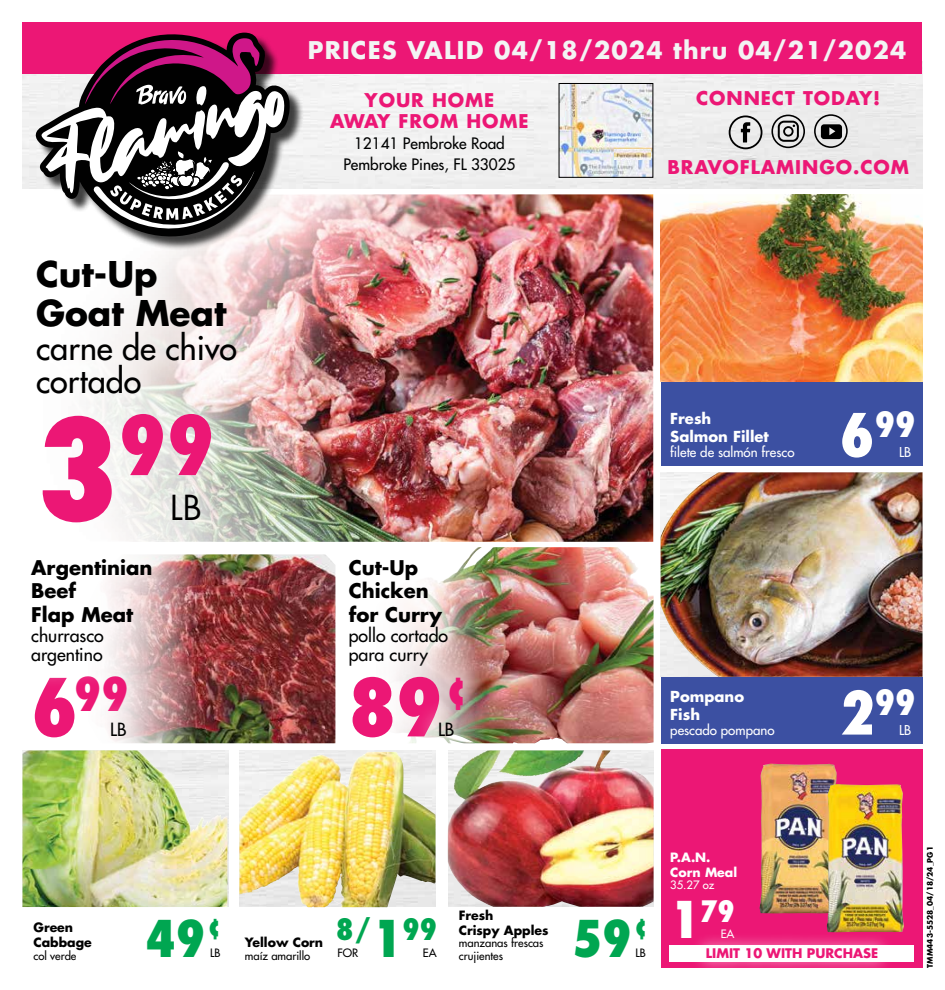
<style>
.page{position:relative;width:945px;height:990px;background:#fff}
.page>*{position:absolute;margin:0;border:0;box-sizing:border-box;transform-origin:0 0}
.t1{font:800 condensed 79.62px "Futura Std";color:#ec1775}
.t2{font:800 condensed 77.62px "Futura Std";color:#ec1775}
.t3{font:800 condensed 49.25px "Futura Std";color:#00a651}
.t4{font:800 condensed 45.25px "Futura Std";color:#ec1775}
.t5{font:700 34.5px/39px "Futura Std";color:#000}
.t6{font:800 condensed 34px "Futura Std";color:#fff}
.t7{font:33.5px "Futura Std";color:#000}
.t8{font:500 32.5px/33.4px "Futura Std";color:#000}
.t9{font:800 condensed 28.75px "Futura Std";color:#00a651}
.t10{font:800 condensed 28.75px "Futura Std";color:#fff}
.t11{font:700 23.75px "Futura Std";letter-spacing:.05em;color:#f3f4f4}
.t12{font:700 19.62px/23.6px "Futura Std";color:#000}
.t13{font:700 18.5px/20.5px "Futura Std";letter-spacing:.05em;color:#ec1775;text-align:center}
.t14{font:500 17.75px/19.6px "Futura Std";color:#000}
.t15{font:500 15.38px/20.5px "Futura Std";color:#000101;text-align:center}
.t16{font:700 14.75px/17.8px "Futura Std";color:#fff}
.t17{font:500 13.25px "Futura Std";color:#fff}
.t18{font:700 12.88px "Futura Std";color:#ec1775}
.t19{font:700 12.5px/15px "Futura Std";color:#000}
.t20{font:700 12.5px/15px "Futura Std";color:#fff}
.t21{font:500 11.25px "Futura Std";color:#000}
.t22{font:500 11.25px "Futura Std";color:#fff}
.t23{font:700 7.5px "Futura Std";color:#000}
.s1{font-size:136.62px}
.s2{font-size:77.62px}
.s3{font-size:58.25px}
.s4{font-size:49.25px}
</style>
<div class="page">
<div style="left:661px;top:472px;width:261px;height:271px;background:#3c50a2"></div>
<img style="left:661px;top:472px;width:261px;height:205px">
<div style="left:661px;top:194px;width:261px;height:271px;background:#3c50a2"></div>
<div style="left:661px;top:749px;width:261px;height:219px;background:#ec1775"></div>
<div style="left:670px;top:945px;width:244px;height:16px;background:#fff"></div>
<img style="left:237px;top:194px;width:416px;height:348px">
<img style="left:661px;top:194px;width:261px;height:188px">
<div style="left:22px;top:74px;width:900px;height:115px;background:#efefef"></div>
<div style="left:22px;top:22px;width:900px;height:52px;background:#ec1775"></div>
<img style="left:561px;top:85px;width:90px;height:91px">
<img style="left:565px;top:85px;width:10px;height:34px">
<img style="left:614px;top:150px;width:37px;height:10px">
<div style="left:559px;top:83px;width:94px;height:95px;border:1px solid #000"></div>
<svg style="left:729px;top:115px;width:33px;height:34px"></svg>
<svg style="left:771px;top:115px;width:34px;height:33px"></svg>
<svg style="left:821px;top:124px;width:21px;height:15px"></svg>
<div style="left:814px;top:114px;width:34px;height:34px;border:2px solid #000;border-radius:50%"></div>
<div style="left:38px;top:34px;width:266px;height:217px;background:#000;opacity:.75"></div>
<svg style="left:35px;top:32px;width:255px;height:212px"></svg>
<svg style="left:38px;top:33px;width:249px;height:199px"></svg>
<div style="left:11px;top:235px;width:251px;height:184px;background:#fff;opacity:.44"></div>
<div style="left:16px;top:388px;width:221px;height:161px;background:#fff;opacity:.44"></div>
<div style="left:146px;top:469px;width:80px;height:78px;background:#fff;opacity:.44"></div>
<img style="left:22px;top:750px;width:205px;height:157px">
<img style="left:448px;top:750px;width:206px;height:157px">
<img style="left:239px;top:750px;width:197px;height:157px">
<img style="left:760px;top:764px;width:77px;height:150px">
<img style="left:827px;top:784px;width:77px;height:148px">
<img style="left:153px;top:554px;width:173px;height:189px">
<img style="left:473px;top:547px;width:181px;height:196px">
<div style="left:9px;top:650px;width:144px;height:114px;background:#fff;opacity:.44"></div>
<div style="left:86px;top:697px;width:65px;height:66px;background:#fff;opacity:.44"></div>
<div style="left:6px;top:533px;width:172px;height:158px;background:#fff;opacity:.44"></div>
<div style="left:323px;top:534px;width:150px;height:157px;background:#fff;opacity:.44"></div>
<div style="left:690px;top:932px;width:205px;height:44px;background:#fff;opacity:.44"></div>
<div style="left:326px;top:651px;width:163px;height:113px;background:#fff;opacity:.44"></div>
<div style="left:413px;top:697px;width:66px;height:66px;background:#fff;opacity:.44"></div>
<img style="left:239px;top:752px;width:128px;height:142px">
<h3 class="t5" style="left:36px;top:254px;width:192px">Cut-Up<br>Goat Meat</h3>
<h3 class="t8" style="left:36px;top:331px;width:202px">carne de chivo cortado</h3>
<h1 class="t1" style="left:36px;top:396px;width:180px"><span class="s1">3</span>99</h1>
<h3 class="t7" style="left:170px;top:487px;width:33px">LB</h3>
<h3 class="t12" style="left:31px;top:555px;width:123px">Argentinian<br>Beef<br>Flap Meat</h3>
<h3 class="t14" style="left:31px;top:626px;width:74px">churrasco argentino</h3>
<h3 class="t4" style="left:31px;top:665px;width:99px"><span class="s2">6</span>99</h3>
<h3 class="t14" style="left:110px;top:720px;width:18px">LB</h3>
<h3 class="t11" style="left:308px;top:34px;width:600px">PRICES VALID 04/18/2024 thru 04/21/2024</h3>
<h3 class="t13" style="left:330px;top:90px;width:200px">YOUR HOME<br>AWAY FROM HOME</h3>
<h3 class="t15" style="left:343px;top:134px;width:174px">12141 Pembroke Road<br>Pembroke Pines, FL 33025</h3>
<h3 class="t13" style="left:696px;top:88px;width:186px">CONNECT TODAY!</h3>
<h3 class="t13" style="left:667px;top:156px;width:243px">BRAVOFLAMINGO.COM</h3>
<h3 class="t12" style="left:349px;top:555px;width:95px">Cut-Up<br>Chicken for Curry</h3>
<h3 class="t14" style="left:349px;top:626px;width:101px">pollo cortado para curry</h3>
<h2 class="t2" style="left:349px;top:659px;width:123px">89<sup>¢</sup></h2>
<h3 class="t14" style="left:438px;top:720px;width:18px">LB</h3>
<h3 class="t16" style="left:670px;top:410px;width:100px">Fresh<br>Salmon Fillet</h3>
<p class="t17" style="left:670px;top:444px;width:126px">filete de salmón fresco</p>
<h3 class="t6" style="left:840px;top:403px;width:78px"><span class="s3">6</span>99</h3>
<p class="t17" style="left:899px;top:444px;width:14px">LB</p>
<h3 class="t16" style="left:670px;top:688px;width:75px">Pompano<br>Fish</h3>
<p class="t17" style="left:670px;top:721px;width:106px">pescado pompano</p>
<h3 class="t6" style="left:840px;top:681px;width:78px"><span class="s3">2</span>99</h3>
<p class="t17" style="left:899px;top:721px;width:14px">LB</p>
<p class="t19" style="left:33px;top:920px;width:60px">Green<br>Cabbage</p>
<p class="t21" style="left:33px;top:948px;width:44px">col verde</p>
<h3 class="t3" style="left:146px;top:908px;width:78px">49<sup>¢</sup></h3>
<p class="t21" style="left:210px;top:946px;width:12px">LB</p>
<p class="t19" style="left:245px;top:935px;width:80px">Yellow Corn</p>
<p class="t21" style="left:245px;top:948px;width:67px">maíz amarillo</p>
<p class="t19" style="left:459px;top:907px;width:91px">Fresh<br>Crispy Apples</p>
<p class="t21" style="left:459px;top:936px;width:86px">manzanas frescas</p>
<h3 class="t9" style="left:336px;top:912px;width:102px">8/<span class="s4">1</span>99</h3>
<p class="t21" style="left:423px;top:946px;width:15px">EA</p>
<p class="t21" style="left:337px;top:946px;width:22px">FOR</p>
<p class="t21" style="left:459px;top:948px;width:46px">crujientes</p>
<h3 class="t3" style="left:573px;top:908px;width:78px">59<sup>¢</sup></h3>
<p class="t21" style="left:635px;top:946px;width:12px">LB</p>
<p class="t20" style="left:670px;top:849px;width:68px">P.A.N.<br>Corn Meal</p>
<p class="t22" style="left:670px;top:878px;width:46px">35.27 oz</p>
<h3 class="t10" style="left:670px;top:893px;width:66px"><span class="s4">1</span>79</h3>
<p class="t22" style="left:721px;top:927px;width:15px">EA</p>
<p class="t18" style="left:706px;top:945px;width:174px">LIMIT 10 WITH PURCHASE</p>
<p class="t23" style="left:925px;top:968px;width:123px;rotate:-90deg">TMM443-5528_04/18/24_PG1</p>
</div>
